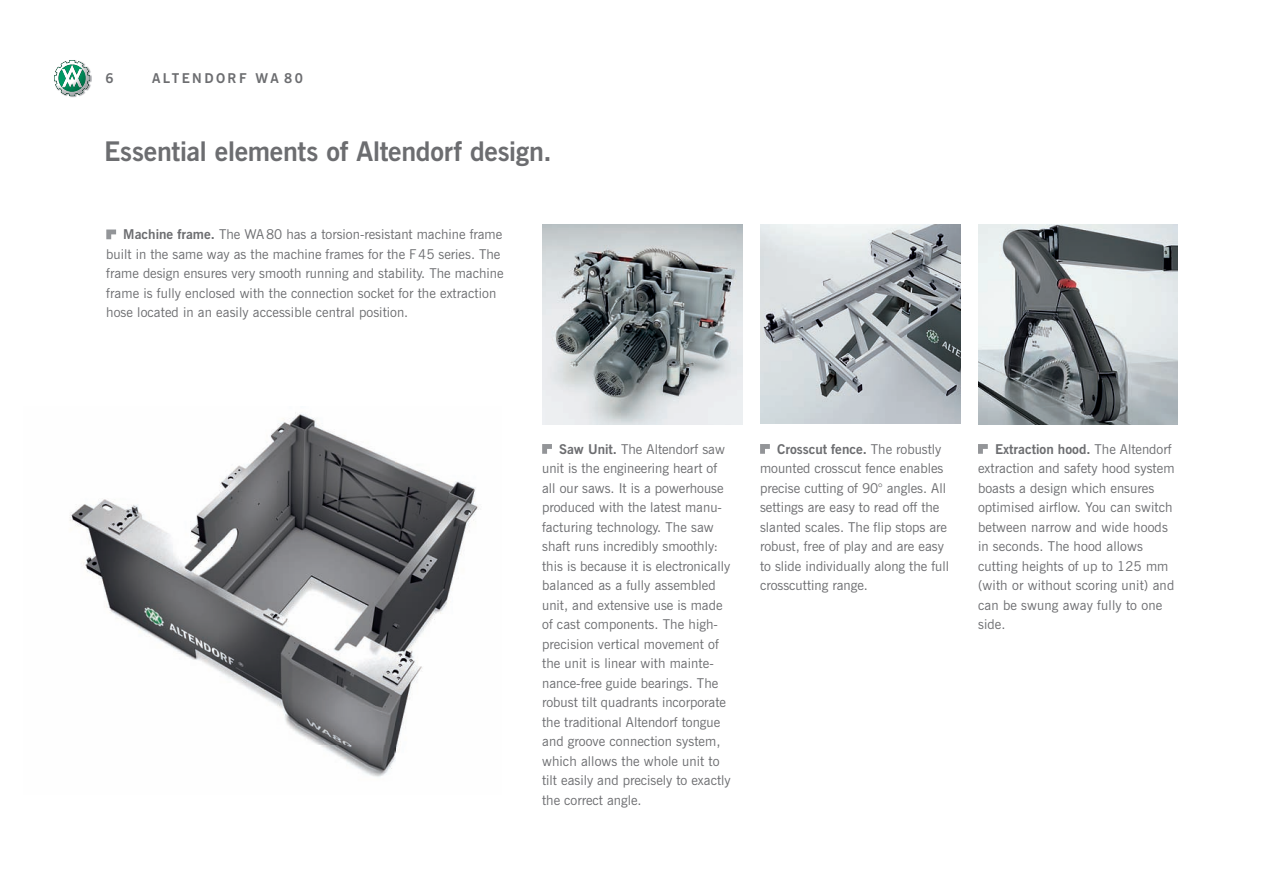
<style>
.page{position:relative;width:1263px;height:893px;background:#fff}
.page>*{position:absolute;margin:0;border:0;box-sizing:border-box;transform-origin:0 0}
.t1{font:700 27px "News Gothic BT";letter-spacing:-.01em;color:#6c6d70}
.t2{font:13.5px/19.5px "News Gothic BT";color:#6c6d70}
.t3{font:700 13.5px "News Gothic BT";letter-spacing:.18em;color:#6c6d70}
.s1{font-weight:700}
</style>
<div class="page">
<img style="left:69px;top:412px;width:409px;height:365px">
<img style="left:542px;top:225px;width:200px;height:199px">
<img style="left:760px;top:225px;width:200px;height:199px">
<img style="left:978px;top:225px;width:200px;height:199px">
<img style="left:69px;top:70px;width:23px;height:28px">
<svg style="left:54px;top:60px;width:36px;height:36px"></svg>
<svg style="left:542px;top:444px;width:10px;height:10px"></svg>
<svg style="left:760px;top:444px;width:10px;height:10px"></svg>
<svg style="left:978px;top:444px;width:10px;height:10px"></svg>
<svg style="left:106px;top:230px;width:10px;height:9px"></svg>
<p class="t3" style="left:105px;top:73px;width:10px">6</p>
<p class="t3" style="left:152px;top:73px;width:152px">ALTENDORF WA 80</p>
<h1 class="t1" style="left:104px;top:142px;width:449px">Essential elements of Altendorf design.</h1>
<p class="t2" style="left:106px;top:226px;width:399px;text-indent:17px"><span class="s1">Machine frame.</span> The WA 80 has a torsion-resistant machine frame built in the same way as the machine frames for the F 45 series. The frame design ensures very smooth running and stability. The machine frame is fully enclosed with the connection socket for the extraction hose located in an easily accessible central position.</p>
<p class="t2" style="left:542px;top:440px;width:190px;text-indent:17px"><span class="s1">Saw Unit.</span> The Altendorf saw unit is the engineering heart of all our saws. It is a powerhouse produced with the latest manu&shy;facturing technology. The saw shaft runs incredibly smoothly: this is because it is electronically balanced as a fully assembled unit, and extensive use is made of cast components. The high&shy;precision vertical movement of the unit is linear with mainte&shy;nance-free guide bearings. The robust tilt quadrants incorporate the traditional Altendorf tongue and groove connection system, which allows the whole unit to tilt easily and precisely to exactly the correct angle.</p>
<p class="t2" style="left:760px;top:440px;width:190px;text-indent:17px"><span class="s1">Crosscut fence.</span> The robustly mounted crosscut fence enables precise cutting of 90° angles. All settings are easy to read off the slanted scales. The flip stops are robust, free of play and are easy to slide individually along the full crosscutting range.</p>
<p class="t2" style="left:978px;top:440px;width:198px;text-indent:17px"><span class="s1">Extraction hood.</span> The Altendorf extraction and safety hood system boasts a design which ensures optimised airflow. You can switch between narrow and wide hoods in seconds. The hood allows cutting heights of up to 125 mm (with or without scoring unit) and can be swung away fully to one side.</p>
</div>
